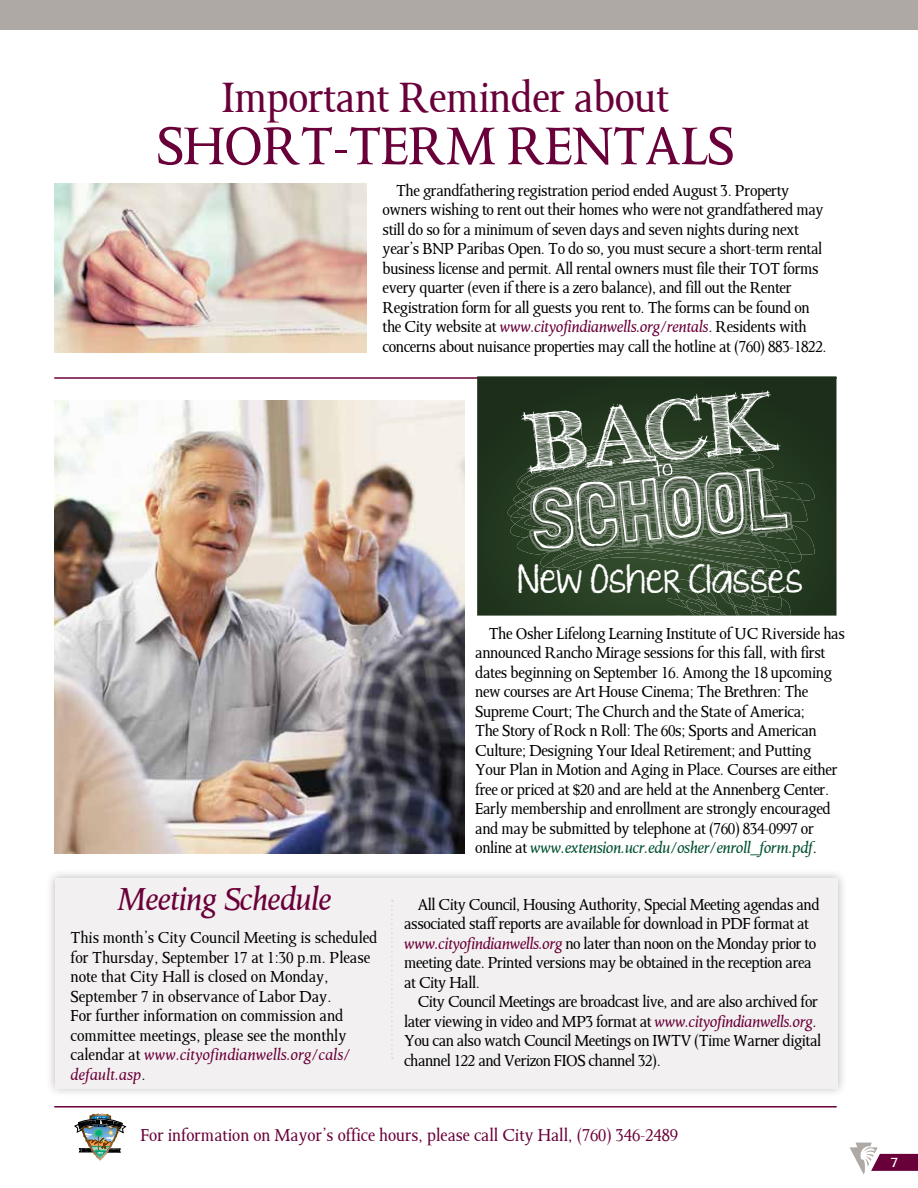
<style>
.page{position:relative;width:918px;height:1188px;background:#fff}
.page>*{position:absolute;margin:0;border:0;box-sizing:border-box;transform-origin:0 0}
.t1{font:60px "Octavian";letter-spacing:-.01em;color:#6a003a}
.t2{font:48px "Octavian";letter-spacing:-.01em;color:#6a003a}
.t3{font:36px "Octavian MT Os F Italic";letter-spacing:-.025em;color:#6a003a}
.t4{font:29.7px "KG Ten Thousand Reasons";color:#fff}
.t5{font:19.5px "Octavian";color:#6a003a}
.t6{font:18px/19.5px "Octavian";letter-spacing:-.02em;color:#000}
.t7{font:13.5px "Formata";color:#fff}
.s1{font-style:italic;color:#6a003a}
.s2{font-style:italic;color:#00502f}
</style>
<div class="page">
<img style="left:54px;top:400px;width:410px;height:453px">
<div style="left:0;top:0;width:918px;height:29px;background:#afa9a6"></div>
<svg style="left:850px;top:1143px;width:68px;height:32px"></svg>
<img style="left:54px;top:184px;width:312px;height:168px">
<div style="left:45px;top:869px;width:802px;height:229px;background:#000;opacity:.27"></div>
<div style="left:55px;top:878px;width:783px;height:210px;background:#f2f0f0"></div>
<svg style="left:391px;top:900px;width:2px;height:159px"></svg>
<hr style="left:55px;top:1106px;width:781px;height:2px;background:#6a003a">
<hr style="left:55px;top:377px;width:781px;height:2px;background:#6a003a">
<img style="left:74px;top:1113px;width:53px;height:48px">
<div style="left:477px;top:376px;width:339px;height:240px;background:#1e311b"></div>
<svg style="left:504px;top:390px;width:312px;height:226px;background:#4e5f4a"></svg>
<h2 class="t2" style="left:222px;top:68px;width:449px">Important Reminder about</h2>
<h1 class="t1" style="left:157px;top:109px;width:579px">SHORT-TERM RENTALS</h1>
<p class="t6" style="left:382px;top:180px;width:446px;text-indent:14px">The grandfathering registration period ended August 3. Property owners wishing to rent out their homes who were not grandfathered may still do so for a minimum of seven days and seven nights during next year’s BNP Paribas Open. To do so, you must secure a short-term rental business license and permit. All rental owners must file their TOT forms every quarter (even if there is a zero balance), and fill out the Renter Registration form for all guests you rent to. The forms can be found on the City website at <span class="s1">www.cityofindianwells.org/rentals</span>. Residents with concerns about nuisance properties may call the hotline at (760) 883-1822.</p>
<h3 class="t3" style="left:117px;top:878px;width:216px">Meeting Schedule</h3>
<p class="t6" style="left:71px;top:928px;width:308px">This month’s City Council Meeting is scheduled for Thursday, September 17 at 1:30 p.m. Please note that City Hall is closed on Monday, September 7 in observance of Labor Day.<br>For further information on commission and committee meetings, please see the monthly calendar at <span class="s1">www.cityofindianwells.org/cals/ default.asp</span>.</p>
<h3 class="t4" style="left:518px;top:557px;width:286px">New Osher Classes</h3>
<p class="t6" style="left:475px;top:623px;width:371px;text-indent:14px">The Osher Lifelong Learning Institute of UC Riverside has announced Rancho Mirage sessions for this fall, with first dates beginning on September 16. Among the 18 upcoming new courses are Art House Cinema; The Brethren: The Supreme Court; The Church and the State of America;<br>The Story of Rock n Roll: The 60s; Sports and American Culture; Designing Your Ideal Retirement; and Putting Your Plan in Motion and Aging in Place. Courses are either free or priced at $20 and are held at the Annenberg Center.<br>Early membership and enrollment are strongly encouraged and may be submitted by telephone at (760) 834-0997 or online at <span class="s2">www.extension.ucr.edu/osher/enroll_form.pdf</span>.</p>
<p class="t6" style="left:404px;top:894px;width:417px;text-indent:14px">All City Council, Housing Authority, Special Meeting agendas and associated staff reports are available for download in PDF format at <span class="s1">www.cityofindianwells.org</span> no later than noon on the Monday prior to meeting date. Printed versions may be obtained in the reception area at City Hall.</p>
<p class="t6" style="left:404px;top:992px;width:418px;text-indent:14px">City Council Meetings are broadcast live, and are also archived for later viewing in video and MP3 format at <span class="s1">www.cityofindianwells.org</span>.<br>You can also watch Council Meetings on IWTV (Time Warner digital channel 122 and Verizon FIOS channel 32).</p>
<p class="t5" style="left:140px;top:1124px;width:539px">For information on Mayor’s office hours, please call City Hall, (760) 346-2489</p>
<p class="t7" style="left:891px;top:1154px;width:9px">7</p>
</div>
